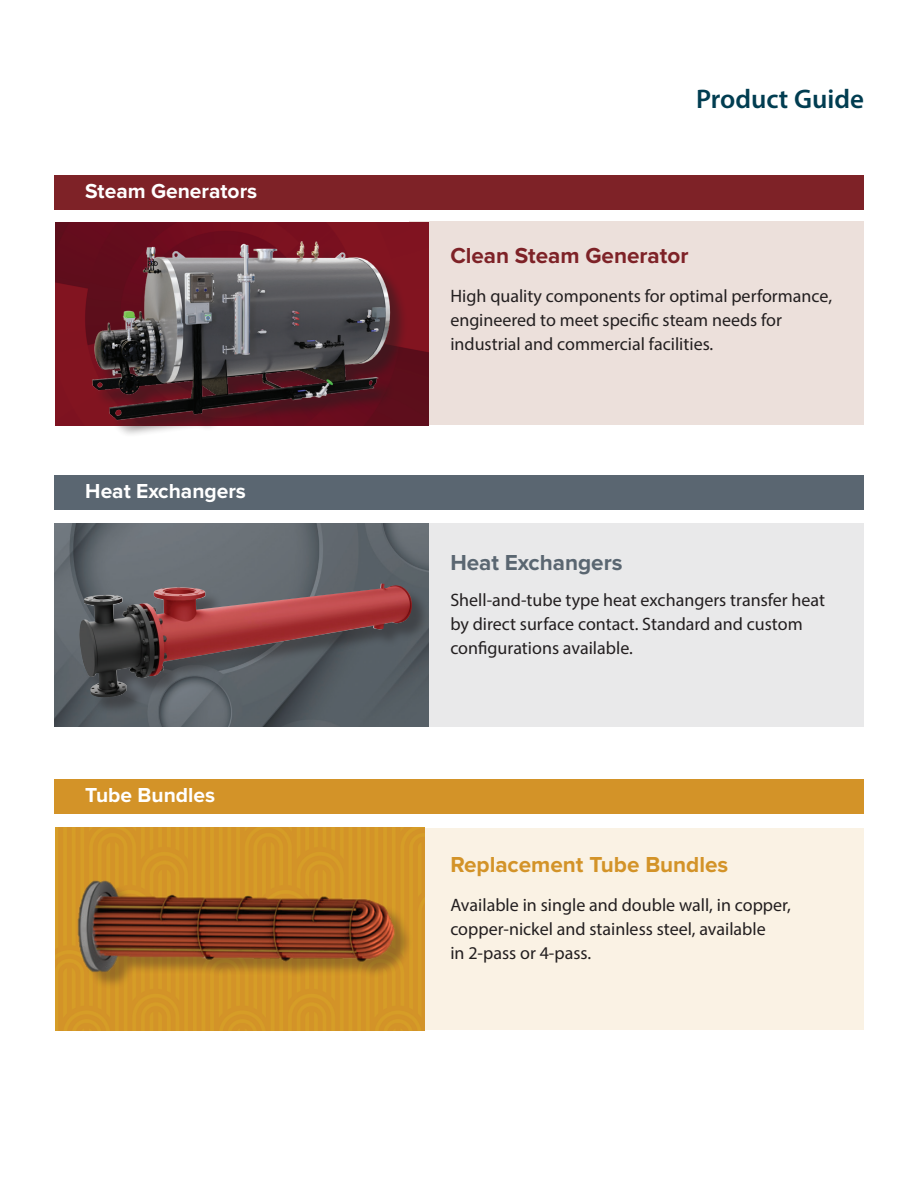
<style>
.page{position:relative;width:918px;height:1188px;background:#fff}
.page>*{position:absolute;margin:0;border:0;box-sizing:border-box;transform-origin:0 0}
.t1{font:600 27px "Myriad Pro";color:#013d51}
.t2{font:700 22.5px "Proxima Nova";color:#d39328}
.t3{font:700 22.5px "Proxima Nova";color:#7e2227}
.t4{font:700 22.5px "Proxima Nova";color:#5a6671}
.t5{font:700 21px "Proxima Nova";color:#fff}
.t6{font:18px/24px "Myriad Pro";color:#231f20}
</style>
<div class="page">
<div style="left:410px;top:524px;width:454px;height:203px;background:#e9e9ea"></div>
<div style="left:409px;top:222px;width:455px;height:203px;background:#ece0db"></div>
<div style="left:409px;top:828px;width:455px;height:202px;background:#faf2e4"></div>
<img style="left:54px;top:524px;width:375px;height:203px">
<img style="left:56px;top:223px;width:373px;height:203px">
<div style="left:95px;top:245px;width:313px;height:192px;background:#231f20;opacity:.46"></div>
<img style="left:83px;top:226px;width:314px;height:201px">
<div style="left:82px;top:586px;width:348px;height:130px;background:#231f20;opacity:.43"></div>
<img style="left:79px;top:584px;width:334px;height:114px">
<img style="left:56px;top:828px;width:369px;height:203px">
<img style="left:62px;top:848px;width:363px;height:148px">
<div style="left:54px;top:779px;width:810px;height:35px;background:#d39328"></div>
<div style="left:54px;top:175px;width:810px;height:34px;background:#7e2227"></div>
<div style="left:54px;top:475px;width:810px;height:35px;background:#5a6671"></div>
<p class="t5" style="left:85px;top:181px;width:173px">Steam Generators</p>
<p class="t5" style="left:85px;top:482px;width:162px">Heat Exchangers</p>
<p class="t5" style="left:85px;top:786px;width:131px">Tube Bundles</p>
<h1 class="t1" style="left:696px;top:81px;width:169px">Product Guide</h1>
<p class="t3" style="left:450px;top:245px;width:240px">Clean Steam Generator</p>
<p class="t6" style="left:450px;top:284px;width:383px">High quality components for optimal performance, engineered to meet specific steam needs for industrial and commercial facilities.</p>
<p class="t4" style="left:450px;top:552px;width:174px">Heat Exchangers</p>
<p class="t6" style="left:450px;top:587px;width:376px">Shell-and-tube type heat exchangers transfer heat by direct surface contact. Standard and custom configurations available.</p>
<p class="t2" style="left:450px;top:854px;width:280px">Replacement Tube Bundles</p>
<p class="t6" style="left:450px;top:892px;width:342px">Available in single and double wall, in copper, copper-nickel and stainless steel, available<br>in 2-pass or 4-pass.</p>
</div>
